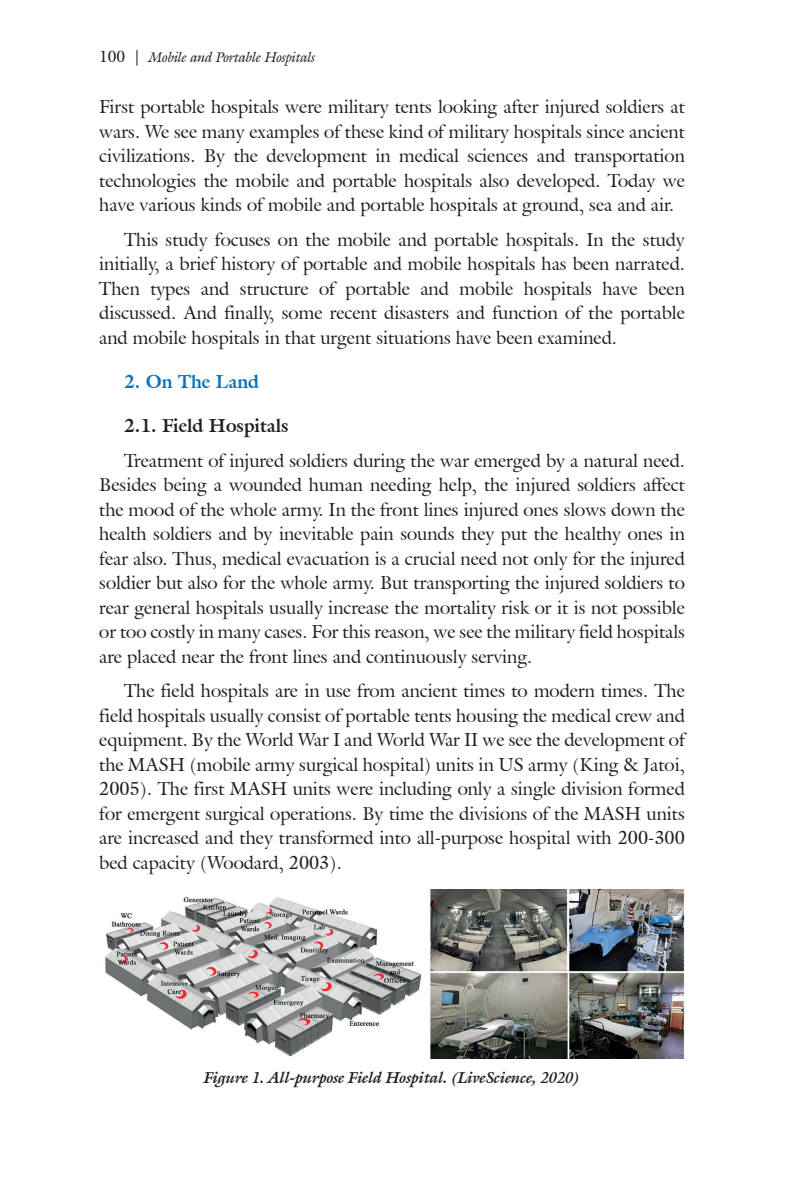
<style>
.page{position:relative;width:794px;height:1191px;background:#fff}
.page>*{position:absolute;margin:0;border:0;box-sizing:border-box;transform-origin:0 0}
.t1{font:18.38px/24.5px "Galliard IT Cby BT";color:#231f20;text-align:justify}
.t2{font:700 18.38px "Galliard IT Cby BT";color:#231f20}
.t3{font:700 18.38px "Galliard IT Cby BT";color:#0072bc}
.t4{font:italic 700 15.75px "Galliard IT Cby BT";color:#231f20}
.t5{font:italic 14px "Galliard IT Cby BT";color:#231f20}
.s1{font-style:normal;font-size:15.75px}
</style>
<div class="page">
<img style="left:105px;top:890px;width:580px;height:168px">
<p class="t5" style="left:99px;top:47px;width:218px"><span class="s1">100 |</span> Mobile and Portable Hospitals</p>
<p class="t1" style="left:99px;top:94px;width:587px">First portable hospitals were military tents looking after injured soldiers at wars. We see many examples of these kind of military hospitals since ancient civilizations. By the development in medical sciences and transportation technologies the mobile and portable hospitals also developed. Today we have various kinds of mobile and portable hospitals at ground, sea and air.</p>
<p class="t1" style="left:99px;top:227px;width:587px;text-indent:25px">This study focuses on the mobile and portable hospitals. In the study initially, a brief history of portable and mobile hospitals has been narrated.<br>Then types and structure of portable and mobile hospitals have been discussed. And finally, some recent disasters and function of the portable and mobile hospitals in that urgent situations have been examined.</p>
<p class="t3" style="left:124px;top:369px;width:137px">2. On The Land</p>
<p class="t2" style="left:124px;top:414px;width:166px">2.1. Field Hospitals</p>
<p class="t1" style="left:99px;top:448px;width:587px;text-indent:25px">Treatment of injured soldiers during the war emerged by a natural need.<br>Besides being a wounded human needing help, the injured soldiers affect the mood of the whole army. In the front lines injured ones slows down the health soldiers and by inevitable pain sounds they put the healthy ones in fear also. Thus, medical evacuation is a crucial need not only for the injured soldier but also for the whole army. But transporting the injured soldiers to rear general hospitals usually increase the mortality risk or it is not possible or too costly in many cases. For this reason, we see the military field hospitals are placed near the front lines and continuously serving.</p>
<p class="t1" style="left:99px;top:678px;width:587px;text-indent:25px">The field hospitals are in use from ancient times to modern times. The field hospitals usually consist of portable tents housing the medical crew and equipment. By the World War I and World War II we see the development of the MASH (mobile army surgical hospital) units in US army (King &amp; Jatoi, 2005). The first MASH units were including only a single division formed for emergent surgical operations. By time the divisions of the MASH units are increased and they transformed into all-purpose hospital with 200-300 bed capacity (Woodard, 2003).</p>
<p class="t4" style="left:204px;top:1066px;width:377px">Figure 1. All-purpose Field Hospital. (LiveScience, 2020)</p>
</div>
